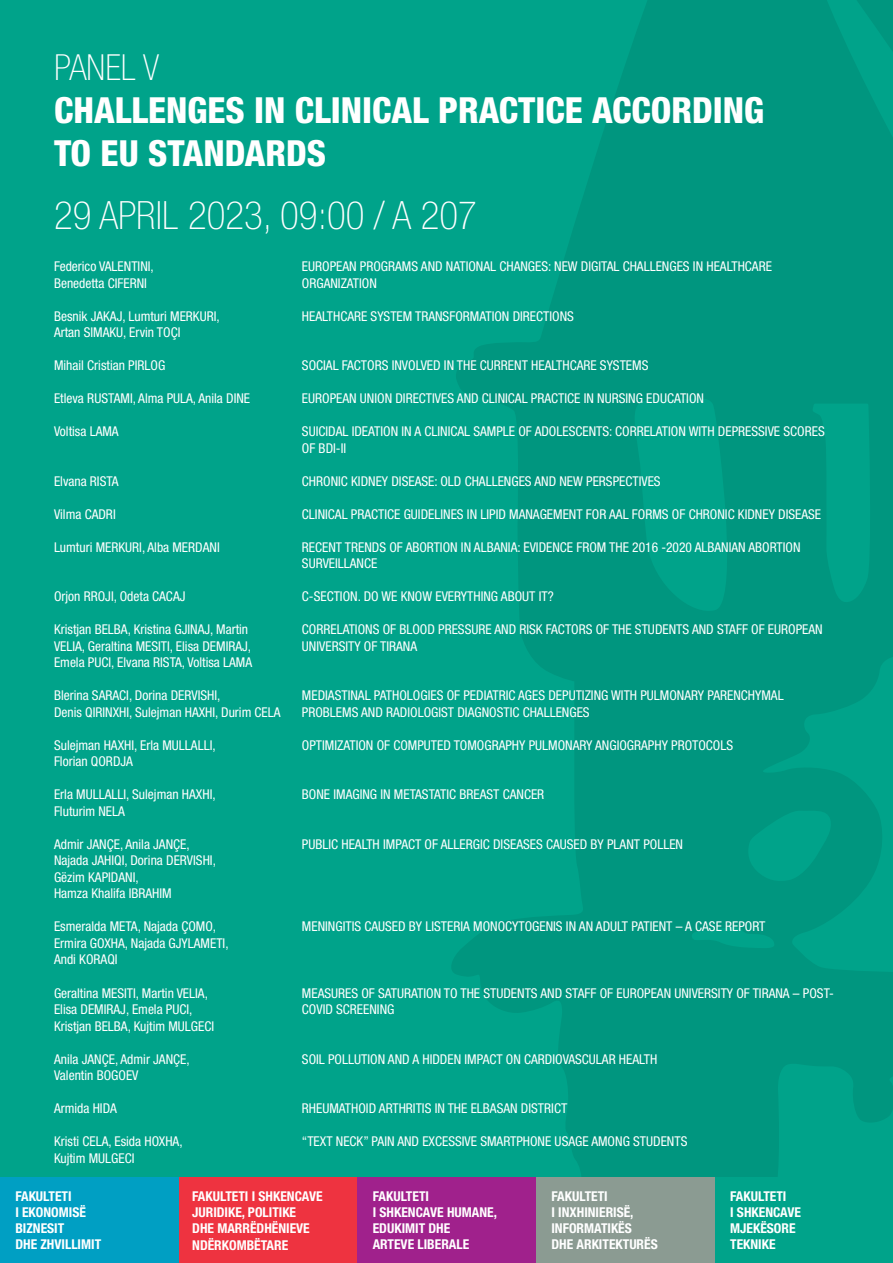
<style>
.page{position:relative;width:893px;height:1263px;background:#00a38a}
.page>*{position:absolute;margin:0;border:0;box-sizing:border-box;transform-origin:0 0}
.t1{font:100 condensed 39px "Helvetica Neue LT Std";color:#fff}
.t2{font:800 condensed 36px "Helvetica Neue LT Std";color:#fff}
.t3{font:100 condensed 36px "Helvetica Neue LT Std";color:#fff}
.t4{font:condensed 13.5px/16.5px "Helvetica Neue LT Std";color:#fff}
.teksti_titull_2{font:700 condensed 13.5px/16.4px "Helvetica Neue LT Std";color:#fff}
</style>
<div class="page">
<svg style="left:452px;top:0;width:441px;height:1177px;fill:#00967f"></svg>
<div style="left:179px;top:1177px;width:178px;height:86px;background:#ee3340"></div>
<div style="left:0;top:1177px;width:179px;height:86px;background:#009fc3"></div>
<div style="left:357px;top:1177px;width:179px;height:86px;background:#a0218c"></div>
<div style="left:536px;top:1177px;width:179px;height:86px;background:#8b9b92"></div>
<p class="t3" style="left:54px;top:47px;width:107px">PANEL V</p>
<p class="t2" style="left:54px;top:88px;width:712px">CHALLENGES IN CLINICAL PRACTICE ACCORDING</p>
<p class="t2" style="left:54px;top:131px;width:274px">TO EU STANDARDS</p>
<p class="t1" style="left:54px;top:193px;width:424px">29 APRIL 2023, 09:00 / A 207</p>
<p class="t4" style="left:54px;top:258px;width:101px">Federico VALENTINI,</p>
<p class="t4" style="left:54px;top:275px;width:94px">Benedetta CIFERNI</p>
<p class="t4" style="left:54px;top:308px;width:167px">Besnik JAKAJ, Lumturi MERKURI,</p>
<p class="t4" style="left:54px;top:324px;width:128px">Artan SIMAKU, Ervin TOÇI</p>
<p class="t4" style="left:54px;top:357px;width:113px">Mihail Cristian PIRLOG</p>
<p class="t4" style="left:54px;top:390px;width:198px">Etleva RUSTAMI, Alma PULA, Anila DINE</p>
<p class="t4" style="left:54px;top:423px;width:66px">Voltisa LAMA</p>
<p class="t4" style="left:54px;top:473px;width:66px">Elvana RISTA</p>
<p class="t4" style="left:54px;top:506px;width:63px">Vilma CADRI</p>
<p class="t4" style="left:54px;top:539px;width:167px">Lumturi MERKURI, Alba MERDANI</p>
<p class="t4" style="left:54px;top:588px;width:133px">Orjon RROJI, Odeta CACAJ</p>
<p class="t4" style="left:54px;top:621px;width:200px">Kristjan BELBA, Kristina GJINAJ, Martin<br>VELIA, Geraltina MESITI, Elisa DEMIRAJ,<br>Emela PUCI, Elvana RISTA, Voltisa LAMA</p>
<p class="t4" style="left:54px;top:687px;width:168px">Blerina SARACI, Dorina DERVISHI,</p>
<p class="t4" style="left:54px;top:704px;width:228px">Denis QIRINXHI, Sulejman HAXHI, Durim CELA</p>
<p class="t4" style="left:54px;top:737px;width:163px">Sulejman HAXHI, Erla MULLALLI,</p>
<p class="t4" style="left:54px;top:753px;width:81px">Florian QORDJA</p>
<p class="t4" style="left:54px;top:786px;width:163px">Erla MULLALLI, Sulejman HAXHI,</p>
<p class="t4" style="left:54px;top:803px;width:72px">Fluturim NELA</p>
<p class="t4" style="left:54px;top:836px;width:137px">Admir JANÇE, Anila JANÇE,</p>
<p class="t4" style="left:54px;top:852px;width:163px">Najada JAHIQI, Dorina DERVISHI,</p>
<p class="t4" style="left:54px;top:869px;width:86px">Gëzim KAPIDANI,</p>
<p class="t4" style="left:54px;top:885px;width:119px">Hamza Khalifa IBRAHIM</p>
<p class="t4" style="left:54px;top:918px;width:164px">Esmeralda META, Najada ÇOMO,</p>
<p class="t4" style="left:54px;top:935px;width:176px">Ermira GOXHA, Najada GJYLAMETI,</p>
<p class="t4" style="left:54px;top:951px;width:65px">Andi KORAQI</p>
<p class="t4" style="left:54px;top:984px;width:155px">Geraltina MESITI, Martin VELIA,</p>
<p class="t4" style="left:54px;top:1001px;width:140px">Elisa DEMIRAJ, Emela PUCI,</p>
<p class="t4" style="left:54px;top:1017px;width:162px">Kristjan BELBA, Kujtim MULGECI</p>
<p class="t4" style="left:54px;top:1050px;width:137px">Anila JANÇE, Admir JANÇE,</p>
<p class="t4" style="left:54px;top:1067px;width:86px">Valentin BOGOEV</p>
<p class="t4" style="left:54px;top:1100px;width:64px">Armida HIDA</p>
<p class="t4" style="left:54px;top:1133px;width:130px">Kristi CELA, Esida HOXHA,</p>
<p class="t4" style="left:54px;top:1149px;width:82px">Kujtim MULGECI</p>
<p class="t4" style="left:302px;top:258px;width:471px">EUROPEAN PROGRAMS AND NATIONAL CHANGES: NEW DIGITAL CHALLENGES IN HEALTHCARE<br>ORGANIZATION</p>
<p class="t4" style="left:302px;top:308px;width:274px">HEALTHCARE SYSTEM TRANSFORMATION DIRECTIONS</p>
<p class="t4" style="left:302px;top:357px;width:348px">SOCIAL FACTORS INVOLVED IN THE CURRENT HEALTHCARE SYSTEMS</p>
<p class="t4" style="left:302px;top:390px;width:404px">EUROPEAN UNION DIRECTIVES AND CLINICAL PRACTICE IN NURSING EDUCATION</p>
<p class="t4" style="left:302px;top:423px;width:524px">SUICIDAL IDEATION IN A CLINICAL SAMPLE OF ADOLESCENTS: CORRELATION WITH DEPRESSIVE SCORES<br>OF BDI-II</p>
<p class="t4" style="left:302px;top:473px;width:360px">CHRONIC KIDNEY DISEASE: OLD CHALLENGES AND NEW PERSPECTIVES</p>
<p class="t4" style="left:302px;top:506px;width:521px">CLINICAL PRACTICE GUIDELINES IN LIPID MANAGEMENT FOR AAL FORMS OF CHRONIC KIDNEY DISEASE</p>
<p class="t4" style="left:302px;top:539px;width:500px">RECENT TRENDS OF ABORTION IN ALBANIA: EVIDENCE FROM THE 2016 -2020 ALBANIAN ABORTION<br>SURVEILLANCE</p>
<p class="t4" style="left:302px;top:588px;width:253px">C-SECTION. DO WE KNOW EVERYTHING ABOUT IT?</p>
<p class="t4" style="left:302px;top:621px;width:522px">CORRELATIONS OF BLOOD PRESSURE AND RISK FACTORS OF THE STUDENTS AND STAFF OF EUROPEAN<br>UNIVERSITY OF TIRANA</p>
<p class="t4" style="left:302px;top:687px;width:483px">MEDIASTINAL PATHOLOGIES OF PEDIATRIC AGES DEPUTIZING WITH PULMONARY PARENCHYMAL<br>PROBLEMS AND RADIOLOGIST DIAGNOSTIC CHALLENGES</p>
<p class="t4" style="left:302px;top:737px;width:433px">OPTIMIZATION OF COMPUTED TOMOGRAPHY PULMONARY ANGIOGRAPHY PROTOCOLS</p>
<p class="t4" style="left:302px;top:786px;width:244px">BONE IMAGING IN METASTATIC BREAST CANCER</p>
<p class="t4" style="left:302px;top:836px;width:383px">PUBLIC HEALTH IMPACT OF ALLERGIC DISEASES CAUSED BY PLANT POLLEN</p>
<p class="t4" style="left:302px;top:918px;width:465px">MENINGITIS CAUSED BY LISTERIA MONOCYTOGENIS IN AN ADULT PATIENT – A CASE REPORT</p>
<p class="t4" style="left:302px;top:984px;width:534px">MEASURES OF SATURATION TO THE STUDENTS AND STAFF OF EUROPEAN UNIVERSITY OF TIRANA – POST-<br>COVID SCREENING</p>
<p class="t4" style="left:302px;top:1050px;width:357px">SOIL POLLUTION AND A HIDDEN IMPACT ON CARDIOVASCULAR HEALTH</p>
<p class="t4" style="left:302px;top:1100px;width:267px">RHEUMATHOID ARTHRITIS IN THE ELBASAN DISTRICT</p>
<p class="t4" style="left:302px;top:1133px;width:387px">“TEXT NECK” PAIN AND EXCESSIVE SMARTPHONE USAGE AMONG STUDENTS</p>
<p class="teksti_titull_2" style="left:15px;top:1187px;width:58px">FAKULTETI</p>
<p class="teksti_titull_2" style="left:15px;top:1204px;width:72px">I EKONOMISË</p>
<p class="teksti_titull_2" style="left:15px;top:1220px;width:50px">BIZNESIT</p>
<p class="teksti_titull_2" style="left:15px;top:1236px;width:87px">DHE ZHVILLIMIT</p>
<p class="teksti_titull_2" style="left:192px;top:1188px;width:132px">FAKULTETI I SHKENCAVE<br>JURIDIKE, POLITIKE</p>
<p class="teksti_titull_2" style="left:192px;top:1220px;width:119px">DHE MARRËDHËNIEVE<br>NDËRKOMBËTARE</p>
<p class="teksti_titull_2" style="left:373px;top:1187px;width:58px">FAKULTETI</p>
<p class="teksti_titull_2" style="left:373px;top:1204px;width:126px">I SHKENCAVE HUMANE,</p>
<p class="teksti_titull_2" style="left:373px;top:1220px;width:79px">EDUKIMIT DHE</p>
<p class="teksti_titull_2" style="left:373px;top:1236px;width:98px">ARTEVE LIBERALE</p>
<p class="teksti_titull_2" style="left:551px;top:1187px;width:58px">FAKULTETI</p>
<p class="teksti_titull_2" style="left:551px;top:1204px;width:84px">I INXHINIERISË,</p>
<p class="teksti_titull_2" style="left:551px;top:1220px;width:82px">INFORMATIKËS</p>
<p class="teksti_titull_2" style="left:551px;top:1236px;width:108px">DHE ARKITEKTURËS</p>
<p class="teksti_titull_2" style="left:730px;top:1187px;width:58px">FAKULTETI</p>
<p class="teksti_titull_2" style="left:730px;top:1204px;width:72px">I SHKENCAVE</p>
<p class="teksti_titull_2" style="left:730px;top:1220px;width:67px">MJEKËSORE</p>
<p class="teksti_titull_2" style="left:730px;top:1236px;width:47px">TEKNIKE</p>
</div>
